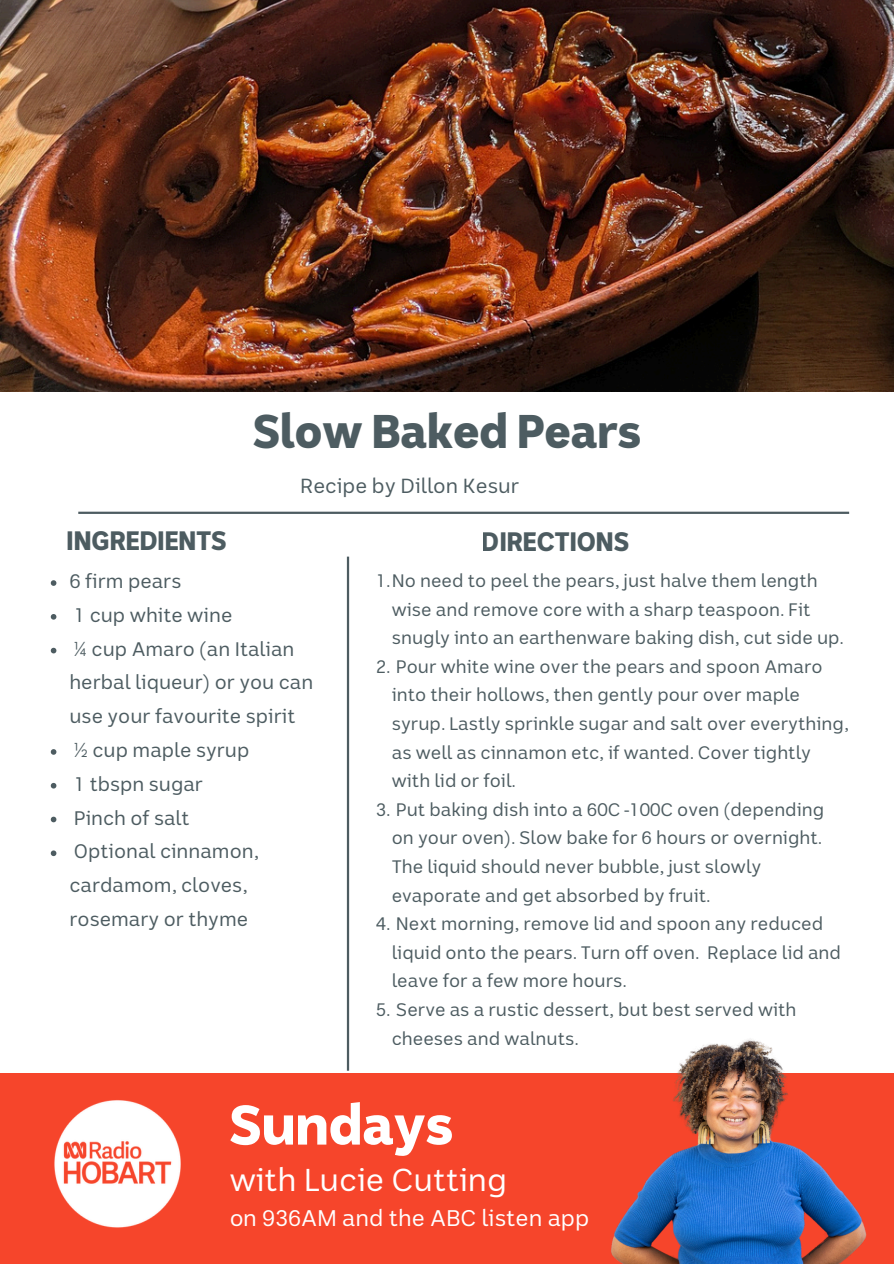
<style>
.page{position:relative;width:894px;height:1264px;background:#fff}
.page>*{position:absolute;margin:0;border:0;box-sizing:border-box;transform-origin:0 0}
.t1{font:900 55.65px "ABC Sans Nova";color:#fff}
.t2{font:900 47.25px "ABC Sans Nova";color:#4d5c61}
.t3{font:31.65px "ABC Sans Nova";color:#fff}
.t4{font:900 26.7px "ABC Sans Nova";color:#4d5c61}
.t5{font:22.65px "ABC Sans Nova";color:#fff}
.t6{font:20.4px "ABC Sans Nova";color:#4d5c61}
.t7{font:19.65px/33.8px "ABC Sans Nova";color:#4d5c61}
.t8{font:18px/28.7px "ABC Sans Nova";color:#4d5c61}
</style>
<div class="page">
<hr style="left:347px;top:556px;width:2px;height:514px;background:#4d5c61">
<div style="left:0;top:1072px;width:893px;height:191px;background:#f6452b"></div>
<img style="left:54px;top:1100px;width:127px;height:128px">
<img style="left:590px;top:1039px;width:287px;height:224px">
<hr style="left:78px;top:511px;width:770px;height:3px;background:#4d5c61">
<img style="left:0;top:0;width:893px;height:391px">
<svg style="left:51px;top:580px;width:5px;height:6px"></svg>
<svg style="left:51px;top:614px;width:5px;height:5px"></svg>
<svg style="left:51px;top:647px;width:5px;height:6px"></svg>
<svg style="left:51px;top:749px;width:5px;height:5px"></svg>
<svg style="left:51px;top:783px;width:5px;height:5px"></svg>
<svg style="left:51px;top:816px;width:5px;height:6px"></svg>
<svg style="left:51px;top:850px;width:5px;height:6px"></svg>
<h2 class="t2" style="left:253px;top:403px;width:390px">Slow Baked Pears</h2>
<p class="t6" style="left:300px;top:473px;width:220px">Recipe by Dillon Kesur</p>
<h3 class="t4" style="left:67px;top:525px;width:161px">INGREDIENTS</h3>
<p class="t7" style="left:69px;top:564px;width:245px">6 firm pears<br>1 cup white wine<br>¼ cup Amaro (an Italian herbal liqueur) or you can use your favourite spirit ½ cup maple syrup<br>1 tbspn sugar<br>Pinch of salt<br>Optional cinnamon, cardamom, cloves, rosemary or thyme</p>
<h3 class="t4" style="left:481px;top:526px;width:149px">DIRECTIONS</h3>
<p class="t8" style="left:391px;top:566px;width:453px;text-indent:-16px">1.No need to peel the pears, just halve them length wise and remove core with a sharp teaspoon. Fit snugly into an earthenware baking dish, cut side up.</p>
<p class="t8" style="left:391px;top:652px;width:458px;text-indent:-16px">2. Pour white wine over the pears and spoon Amaro into their hollows, then gently pour over maple syrup. Lastly sprinkle sugar and salt over everything, as well as cinnamon etc, if wanted. Cover tightly with lid or foil.</p>
<p class="t8" style="left:391px;top:795px;width:434px;text-indent:-16px">3. Put baking dish into a 60C -100C oven (depending on your oven). Slow bake for 6 hours or overnight.<br>The liquid should never bubble, just slowly evaporate and get absorbed by fruit.</p>
<p class="t8" style="left:391px;top:909px;width:450px;text-indent:-16px">4. Next morning, remove lid and spoon any reduced liquid onto the pears. Turn off oven. Replace lid and leave for a few more hours.</p>
<p class="t8" style="left:391px;top:995px;width:406px;text-indent:-16px">5. Serve as a rustic dessert, but best served with cheeses and walnuts.</p>
<h1 class="t1" style="left:229px;top:1091px;width:225px">Sundays</h1>
<h3 class="t3" style="left:229px;top:1160px;width:279px">with Lucie Cutting</h3>
<p class="t5" style="left:229px;top:1204px;width:361px">on 936AM and the ABC listen app</p>
</div>
